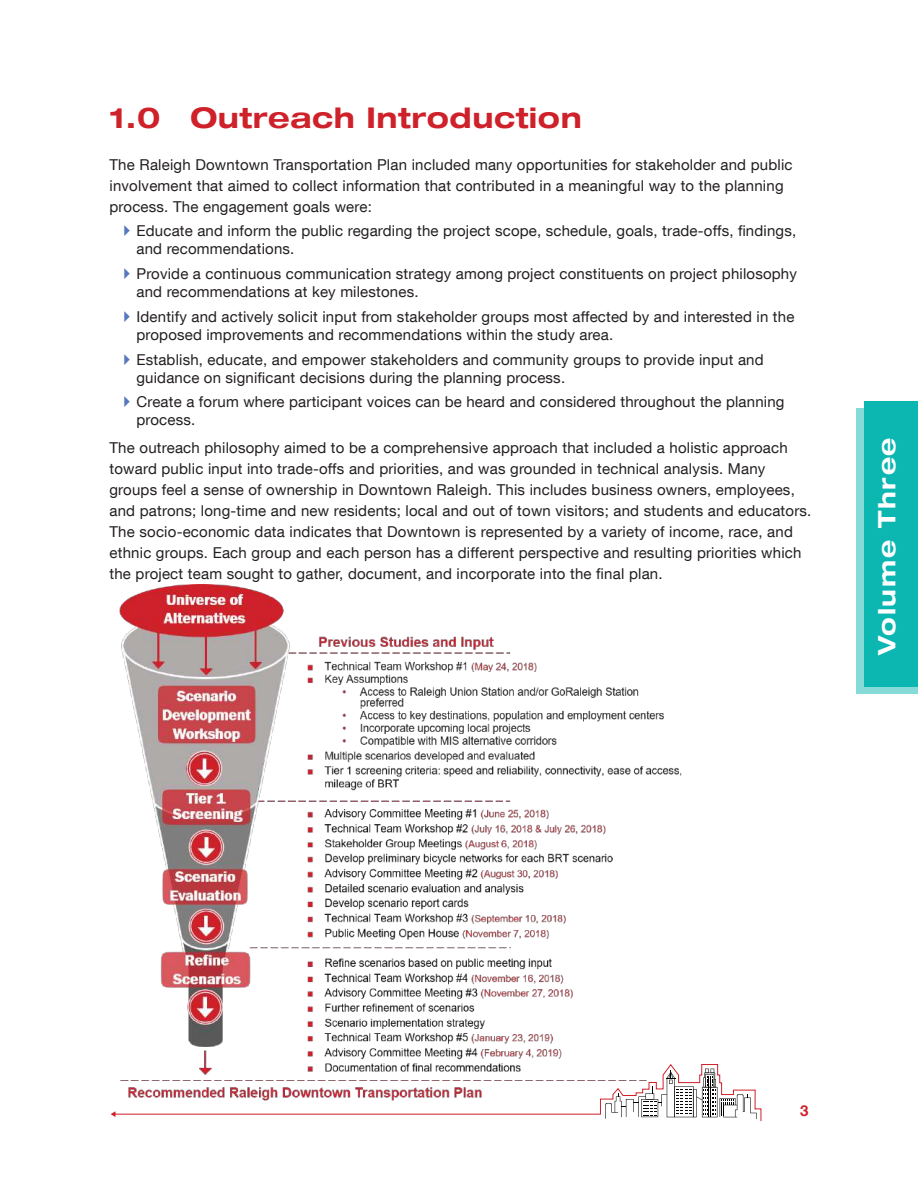
<style>
.page{position:relative;width:918px;height:1188px;background:#fff}
.page>*{position:absolute;margin:0;border:0;box-sizing:border-box;transform-origin:0 0}
.t1{font:700 expanded 28.5px "Helvetica Neue LT Com";letter-spacing:.02em;color:#ce2129}
.t2{font:700 expanded 24px "Helvetica Neue LT Com";letter-spacing:.07em;color:#fff}
.t3{font:15px/21px "Helvetica Neue LT Com";letter-spacing:.015em;color:#231f20}
.t4{font:700 15px "Helvetica Neue LT Com";color:#ce2129}
</style>
<div class="page">
<svg style="left:111px;top:1064px;width:651px;height:57px"></svg>
<div style="left:856px;top:408px;width:62px;height:286px;background:#86dad8"></div>
<div style="left:865px;top:401px;width:53px;height:286px;background:#0cb6b1"></div>
<img style="left:119px;top:584px;width:572px;height:524px">
<h1 class="t1" style="left:110px;top:100px;width:474px">1.0 Outreach Introduction</h1>
<p class="t3" style="left:110px;top:153px;width:685px">The Raleigh Downtown Transportation Plan included many opportunities for stakeholder and public involvement that aimed to collect information that contributed in a meaningful way to the planning process. The engagement goals were:</p>
<p class="t3" style="left:136px;top:222px;width:661px;line-height:18px">Educate and inform the public regarding the project scope, schedule, goals, trade-offs, findings, and recommendations.</p>
<p class="t3" style="left:136px;top:264px;width:662px;line-height:18px">Provide a continuous communication strategy among project constituents on project philosophy and recommendations at key milestones.</p>
<p class="t3" style="left:136px;top:307px;width:659px;line-height:18px">Identify and actively solicit input from stakeholder groups most affected by and interested in the proposed improvements and recommendations within the study area.</p>
<p class="t3" style="left:136px;top:350px;width:629px;line-height:18px">Establish, educate, and empower stakeholders and community groups to provide input and guidance on significant decisions during the planning process.</p>
<p class="t3" style="left:136px;top:393px;width:650px;line-height:18px">Create a forum where participant voices can be heard and considered throughout the planning process.</p>
<p class="t3" style="left:110px;top:437px;width:703px">The outreach philosophy aimed to be a comprehensive approach that included a holistic approach toward public input into trade-offs and priorities, and was grounded in technical analysis. Many groups feel a sense of ownership in Downtown Raleigh. This includes business owners, employees, and patrons; long-time and new residents; local and out of town visitors; and students and educators.<br>The socio-economic data indicates that Downtown is represented by a variety of income, race, and ethnic groups. Each group and each person has a different perspective and resulting priorities which the project team sought to gather, document, and incorporate into the final plan.</p>
<h2 class="t2" style="left:871px;top:655px;width:219px;rotate:-90deg">Volume Three</h2>
<p class="t4" style="left:800px;top:1101px;width:10px">3</p>
</div>
